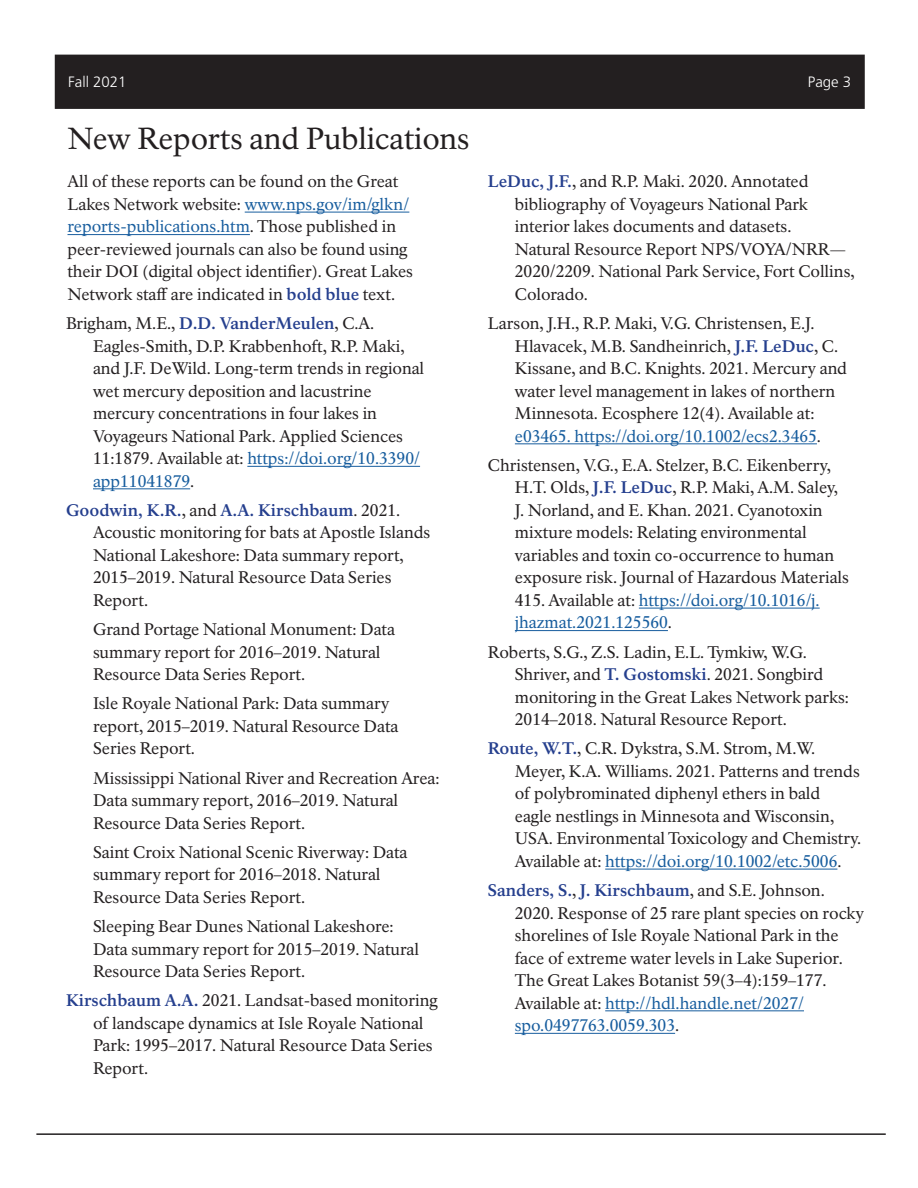
<style>
.page{position:relative;width:918px;height:1188px;background:#fff}
.page>*{position:absolute;margin:0;border:0;box-sizing:border-box;transform-origin:0 0}
.Article_Title{font:30px "NPS Rawlinson OT";color:#231f20}
.Literature_Citation{font:16.5px/22.5px "NPS Rawlinson OT";color:#231f20}
.Newsletter_Body_Text{font:16.5px/22.5px "NPS Rawlinson OT";color:#231f20}
.t1{font:300 15px "Frutiger LT Std";color:#fff}
.s1{color:#175d9e}
.s2{font-weight:700;color:#253f8e}
</style>
<div class="page">
<hr style="left:36px;top:1133px;width:850px;height:2px;background:#231f20">
<div style="left:56px;top:55px;width:808px;height:53px;background:#231f20"></div>
<div style="left:55px;top:55px;width:810px;height:54px;border:2px solid #231f20"></div>
<hr style="left:245px;top:212px;width:164px;height:1px;background:#175d9e">
<hr style="left:68px;top:234px;width:182px;height:1px;background:#175d9e">
<hr style="left:247px;top:466px;width:173px;height:1px;background:#175d9e">
<hr style="left:93px;top:489px;width:97px;height:1px;background:#175d9e">
<hr style="left:515px;top:444px;width:302px;height:1px;background:#175d9e">
<hr style="left:639px;top:608px;width:181px;height:1px;background:#175d9e">
<hr style="left:515px;top:630px;width:153px;height:1px;background:#175d9e">
<hr style="left:605px;top:869px;width:232px;height:1px;background:#175d9e">
<hr style="left:605px;top:1011px;width:199px;height:1px;background:#175d9e">
<hr style="left:515px;top:1033px;width:160px;height:1px;background:#175d9e">
<p class="t1" style="left:68px;top:74px;width:60px">Fall 2021</p>
<p class="t1" style="left:808px;top:74px;width:45px">Page 3</p>
<p class="Article_Title" style="left:68px;top:120px;width:404px">New Reports and Publications</p>
<p class="Newsletter_Body_Text" style="left:68px;top:171px;width:347px">All of these reports can be found on the Great Lakes Network website: <span class="s1">www.nps.gov/im/glkn/ reports-publications.htm</span>. Those published in peer-reviewed journals can also be found using their DOI (digital object identifier). Great Lakes Network staff are indicated in <span class="s2">bold blue</span> text.</p>
<p class="Literature_Citation" style="left:93px;top:312px;width:333px;text-indent:-27px">Brigham, M.E., <span class="s2">D.D. VanderMeulen</span>, C.A.<br>Eagles-Smith, D.P. Krabbenhoft, R.P. Maki, and J.F. DeWild. Long-term trends in regional wet mercury deposition and lacustrine mercury concentrations in four lakes in Voyageurs National Park. Applied Sciences 11:1879. Available at: <span class="s1">https://doi.org/10.3390/ app11041879</span>.</p>
<p class="Literature_Citation" style="left:93px;top:499px;width:339px;text-indent:-27px"><span class="s2">Goodwin, K.R.</span>, and <span class="s2">A.A. Kirschbaum</span>. 2021.<br>Acoustic monitoring for bats at Apostle Islands National Lakeshore: Data summary report, 2015–2019. Natural Resource Data Series Report.</p>
<p class="Literature_Citation" style="left:93px;top:618px;width:304px">Grand Portage National Monument: Data summary report for 2016–2019. Natural<br>Resource Data Series Report.</p>
<p class="Literature_Citation" style="left:93px;top:693px;width:307px">Isle Royale National Park: Data summary report, 2015–2019. Natural Resource Data<br>Series Report.</p>
<p class="Literature_Citation" style="left:93px;top:767px;width:348px">Mississippi National River and Recreation Area:<br>Data summary report, 2016–2019. Natural<br>Resource Data Series Report.</p>
<p class="Literature_Citation" style="left:93px;top:841px;width:316px">Saint Croix National Scenic Riverway: Data summary report for 2016–2018. Natural<br>Resource Data Series Report.</p>
<p class="Literature_Citation" style="left:93px;top:915px;width:327px">Sleeping Bear Dunes National Lakeshore:<br>Data summary report for 2015–2019. Natural<br>Resource Data Series Report.</p>
<p class="Literature_Citation" style="left:93px;top:990px;width:346px;text-indent:-27px"><span class="s2">Kirschbaum A.A.</span> 2021. Landsat-based monitoring of landscape dynamics at Isle Royale National Park: 1995–2017. Natural Resource Data Series Report.</p>
<p class="Literature_Citation" style="left:515px;top:171px;width:341px;text-indent:-27px"><span class="s2">LeDuc, J.F.</span>, and R.P. Maki. 2020. Annotated bibliography of Voyageurs National Park interior lakes documents and datasets.<br>Natural Resource Report NPS/VOYA/NRR— 2020/2209. National Park Service, Fort Collins, Colorado.</p>
<p class="Literature_Citation" style="left:515px;top:312px;width:334px;text-indent:-27px">Larson, J.H., R.P. Maki, V.G. Christensen, E.J.<br>Hlavacek, M.B. Sandheinrich, <span class="s2">J.F. LeDuc</span>, C.<br>Kissane, and B.C. Knights. 2021. Mercury and water level management in lakes of northern Minnesota. Ecosphere 12(4). Available at: <span class="s1">e03465. https://doi.org/10.1002/ecs2.3465</span>.</p>
<p class="Literature_Citation" style="left:515px;top:454px;width:336px;text-indent:-27px">Christensen, V.G., E.A. Stelzer, B.C. Eikenberry, H.T. Olds, <span class="s2">J.F. LeDuc</span>, R.P. Maki, A.M. Saley, J. Norland, and E. Khan. 2021. Cyanotoxin mixture models: Relating environmental variables and toxin co-occurrence to human exposure risk. Journal of Hazardous Materials 415. Available at: <span class="s1">https://doi.org/10.1016/j. jhazmat.2021.125560</span>.</p>
<p class="Literature_Citation" style="left:515px;top:641px;width:336px;text-indent:-27px">Roberts, S.G., Z.S. Ladin, E.L. Tymkiw, W.G.<br>Shriver, and <span class="s2">T. Gostomski</span>. 2021. Songbird monitoring in the Great Lakes Network parks:<br>2014–2018. Natural Resource Report.</p>
<p class="Literature_Citation" style="left:515px;top:738px;width:348px;text-indent:-27px"><span class="s2">Route, W.T.</span>, C.R. Dykstra, S.M. Strom, M.W.<br>Meyer, K.A. Williams. 2021. Patterns and trends of polybrominated diphenyl ethers in bald eagle nestlings in Minnesota and Wisconsin, USA. Environmental Toxicology and Chemistry.<br>Available at: <span class="s1">https://doi.org/10.1002/etc.5006</span>.</p>
<p class="Literature_Citation" style="left:515px;top:879px;width:351px;text-indent:-27px"><span class="s2">Sanders, S.</span>, <span class="s2">J. Kirschbaum</span>, and S.E. Johnson.<br>2020. Response of 25 rare plant species on rocky shorelines of Isle Royale National Park in the face of extreme water levels in Lake Superior.<br>The Great Lakes Botanist 59(3–4):159–177.<br>Available at: <span class="s1">http://hdl.handle.net/2027/ spo.0497763.0059.303</span>.</p>
</div>
